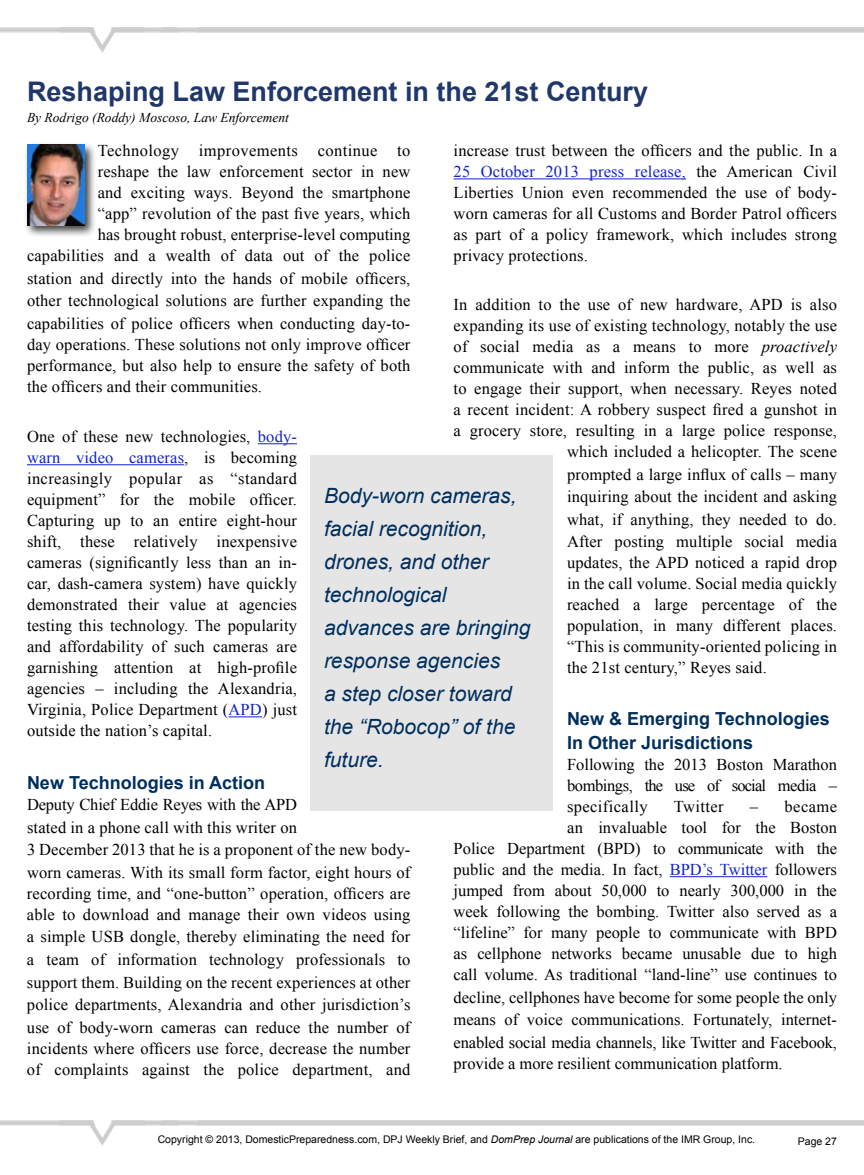
<style>
.page{position:relative;width:864px;height:1175px;background:#fff}
.page>*{position:absolute;margin:0;border:0;box-sizing:border-box;transform-origin:0 0}
.t1{font:700 27px "Arial";color:#1f3769}
.t2{font:italic 21px/33px "Arial";color:#002f5d}
.t3{font:700 18px/24px "Arial";color:#002f5d}
.t4{font:16.5px/21px "Times New Roman";letter-spacing:.01em;color:#000;text-align:justify}
.t5{font:italic 13.5px "Times New Roman";color:#000}
.t6{font:10.5px "Arial";color:#000}
.s1{color:#12c}
.s2{font-style:italic}
</style>
<div class="page">
<img style="left:0;top:27px;width:864px;height:26px">
<img style="left:0;top:1120px;width:864px;height:26px">
<hr style="left:258px;top:443px;width:39px;height:1px;background:#12c">
<hr style="left:27px;top:464px;width:157px;height:1px;background:#12c">
<hr style="left:229px;top:716px;width:33px;height:1px;background:#12c">
<hr style="left:454px;top:178px;width:232px;height:1px;background:#12c">
<hr style="left:670px;top:876px;width:97px;height:1px;background:#12c">
<div style="left:24px;top:142px;width:72px;height:96px;background:#000;opacity:.75"></div>
<img style="left:27px;top:145px;width:57px;height:81px">
<div style="left:310px;top:455px;width:244px;height:355px;background:#e5e5e5"></div>
<h1 class="t1" style="left:27px;top:73px;width:623px">Reshaping Law Enforcement in the 21st Century</h1>
<p class="t5" style="left:27px;top:108px;width:263px">By Rodrigo (Roddy) Moscoso, Law Enforcement</p>
<p class="t4" style="left:454px;top:140px;width:385px">increase trust between the officers and the public. In a <span class="s1">25 October 2013 press release,</span> the American Civil Liberties Union even recommended the use of body&shy;worn cameras for all Customs and Border Patrol officers as part of a policy framework, which includes strong privacy protections.</p>
<p class="t4" style="left:454px;top:294px;width:385px;text-align:right">In addition to the use of new hardware, APD is also expanding its use of existing technology, notably the use of social media as a means to more <span class="s2">proactively </span>communicate with and inform the public, as well as to engage their support, when necessary. Reyes noted a recent incident: A robbery suspect fired a gunshot in a grocery store, resulting in a large police response, which included a helicopter. The scene</p>
<p class="t4" style="left:567px;top:462px;width:272px;line-height:22.5px">prompted a large influx of calls – many inquiring about the incident and asking what, if anything, they needed to do.<br>After posting multiple social media</p>
<p class="t4" style="left:567px;top:552px;width:272px">updates, the APD noticed a rapid drop in the call volume. Social media quickly reached a large percentage of the population, in many different places. “This is community-oriented policing in the 21st century,” Reyes said.</p>
<p class="t3" style="left:567px;top:707px;width:264px">New &amp; Emerging Technologies<br>In Other Jurisdictions</p>
<p class="t4" style="left:567px;top:753px;width:272px">Following the 2013 Boston Marathon bombings, the use of social media – specifically</p>
<p class="t4" style="left:27px;top:140px;width:385px;text-align:right">Technology improvements continue to<br>reshape the law enforcement sector in new<br>and exciting ways. Beyond the smartphone<br>“app” revolution of the past five years, which<br>has brought robust, enterprise-level computing capabilities and a wealth of data out of the police</p>
<p class="t4" style="left:27px;top:267px;width:385px;line-height:22.5px">station and directly into the hands of mobile officers, other technological solutions are further expanding the capabilities of police officers when conducting day-to-</p>
<p class="t4" style="left:27px;top:333px;width:385px">day operations. These solutions not only improve officer performance, but also help to ensure the safety of both the officers and their communities.</p>
<p class="t4" style="left:27px;top:426px;width:272px">One of these new technologies, <span class="s1">body&shy;warn video cameras</span>, is becoming increasingly popular as “standard equipment” for the mobile officer.<br>Capturing up to an entire eight-hour shift, these relatively inexpensive cameras (significantly less than an in&shy;car, dash-camera system) have quickly demonstrated their value at agencies testing this technology. The popularity and affordability of such cameras are garnishing attention at high-profile agencies – including the Alexandria, Virginia, Police Department (<span class="s1">APD</span>) just outside the nation’s capital.</p>
<p class="t3" style="left:27px;top:771px;width:240px">New Technologies in Action</p>
<p class="t4" style="left:27px;top:793px;width:385px;line-height:22.5px;text-align:left">Deputy Chief Eddie Reyes with the APD<br>stated in a phone call with this writer on<br>3 December 2013 that he is a proponent of the new body&shy;worn cameras. With its small form factor, eight hours of</p>
<p class="t4" style="left:27px;top:882px;width:385px">recording time, and “one-button” operation, officers are able to download and manage their own videos using</p>
<p class="t4" style="left:27px;top:925px;width:385px;line-height:22.5px">a simple USB dongle, thereby eliminating the need for a team of information technology professionals to support them. Building on the recent experiences at other police departments, Alexandria and other jurisdiction’s use of body-worn cameras can reduce the number of</p>
<p class="t4" style="left:27px;top:1037px;width:385px">incidents where officers use force, decrease the number of complaints against the police department, and</p>
<p class="t2" style="left:324px;top:480px;width:208px">Body-worn cameras, facial recognition, drones, and other technological advances are bringing response agencies<br>a step closer toward the “Robocop” of the future.</p>
<p class="t4" style="left:454px;top:795px;width:385px;text-align:right">– became<br>an invaluable tool for the Boston<br>Police Department (BPD) to communicate with the public and the media. In fact, <span class="s1">BPD’s Twitter</span> followers jumped from about 50,000 to nearly 300,000 in the week following the bombing. Twitter also served as a “lifeline” for many people to communicate with BPD as cellphone networks became unusable due to high call volume. As traditional “land-line” use continues to</p>
<p class="t4" style="left:454px;top:985px;width:385px;line-height:22.5px">decline, cellphones have become for some people the only means of voice communications. Fortunately, internet&shy;enabled social media channels, like Twitter and Facebook,</p>
<p class="t4" style="left:454px;top:1052px;width:331px">provide a more resilient communication platform.</p>
<p class="t4" style="left:674px;top:795px;width:51px">Twitter</p>
<p class="t6" style="left:158px;top:1132px;width:599px">Copyright © 2013, DomesticPreparedness.com, DPJ Weekly Brief, and <span class="s2">DomPrep Journal</span> are publications of the IMR Group, Inc.</p>
<p class="t6" style="left:798px;top:1134px;width:41px">Page 27</p>
</div>
